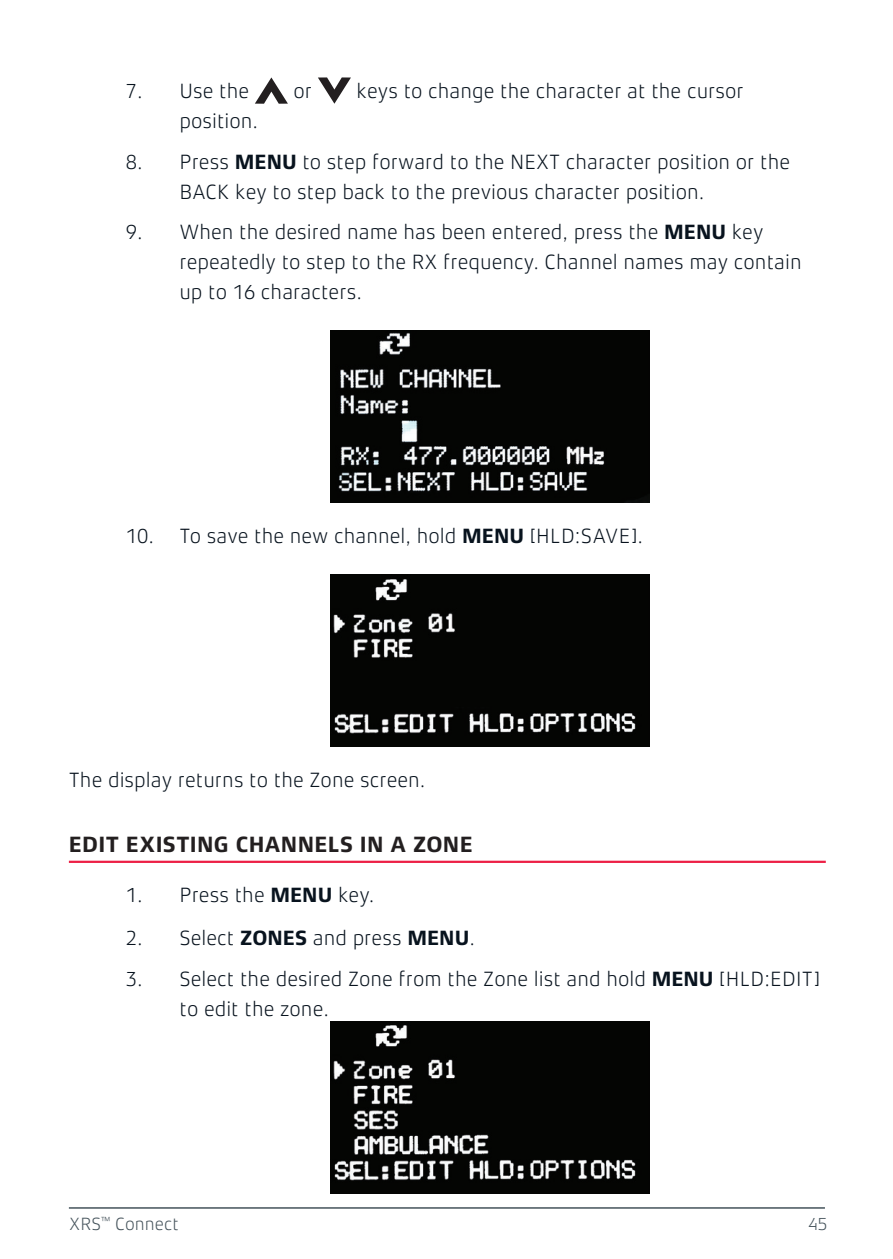
<style>
.page{position:relative;width:893px;height:1259px;background:#fff}
.page>*{position:absolute;margin:0;border:0;box-sizing:border-box;transform-origin:0 0}
.Title_level_2{font:700 22.5px "Xenois Sans Pro";letter-spacing:.015em;color:#231f20}
.Normal_A6{font:300 21px/30px "Xenois Sans Pro";color:#08131e}
.t1{font:300 18px "Xenois Sans Pro";color:#45535b}
.s1{font-weight:700}
</style>
<div class="page">
<hr style="left:69px;top:1207px;width:756px;height:1px;background:#45535b">
<hr style="left:69px;top:860px;width:757px;height:3px;background:#ed2046">
<svg style="left:255px;top:77px;width:33px;height:27px"></svg>
<svg style="left:318px;top:77px;width:33px;height:27px"></svg>
<img style="left:330px;top:330px;width:319px;height:172px">
<img style="left:330px;top:574px;width:319px;height:172px">
<img style="left:330px;top:1021px;width:319px;height:172px">
<p class="Normal_A6" style="left:126px;top:76px;width:125px">7. Use the</p>
<p class="Normal_A6" style="left:294px;top:76px;width:20px">or</p>
<p class="Normal_A6" style="left:357px;top:76px;width:389px">keys to change the character at the cursor</p>
<p class="Normal_A6" style="left:179px;top:106px;width:80px">position.</p>
<p class="Normal_A6" style="left:179px;top:146px;width:612px;text-indent:-54px">8. Press <span class="s1">MENU</span> to step forward to the NEXT character position or the<br>BACK key to step back to the previous character position.</p>
<p class="Normal_A6" style="left:179px;top:217px;width:624px;text-indent:-54px">9. When the desired name has been entered, press the <span class="s1">MENU</span> key repeatedly to step to the RX frequency. Channel names may contain up to 16 characters.</p>
<p class="Normal_A6" style="left:126px;top:521px;width:519px">10. To save the new channel, hold <span class="s1">MENU</span> [HLD:SAVE].</p>
<p class="Normal_A6" style="left:69px;top:765px;width:358px">The display returns to the Zone screen.</p>
<p class="Title_level_2" style="left:69px;top:831px;width:405px">EDIT EXISTING CHANNELS IN A ZONE</p>
<p class="Normal_A6" style="left:126px;top:879px;width:250px">1. Press the <span class="s1">MENU</span> key.</p>
<p class="Normal_A6" style="left:126px;top:922px;width:351px">2. Select <span class="s1">ZONES</span> and press <span class="s1">MENU</span>.</p>
<p class="Normal_A6" style="left:179px;top:963px;width:642px;text-indent:-54px">3. Select the desired Zone from the Zone list and hold <span class="s1">MENU</span> [HLD:EDIT] to edit the zone.</p>
<p class="t1" style="left:69px;top:1213px;width:111px">XRS<sup>™</sup> Connect</p>
<p class="t1" style="left:808px;top:1213px;width:21px">45</p>
</div>
